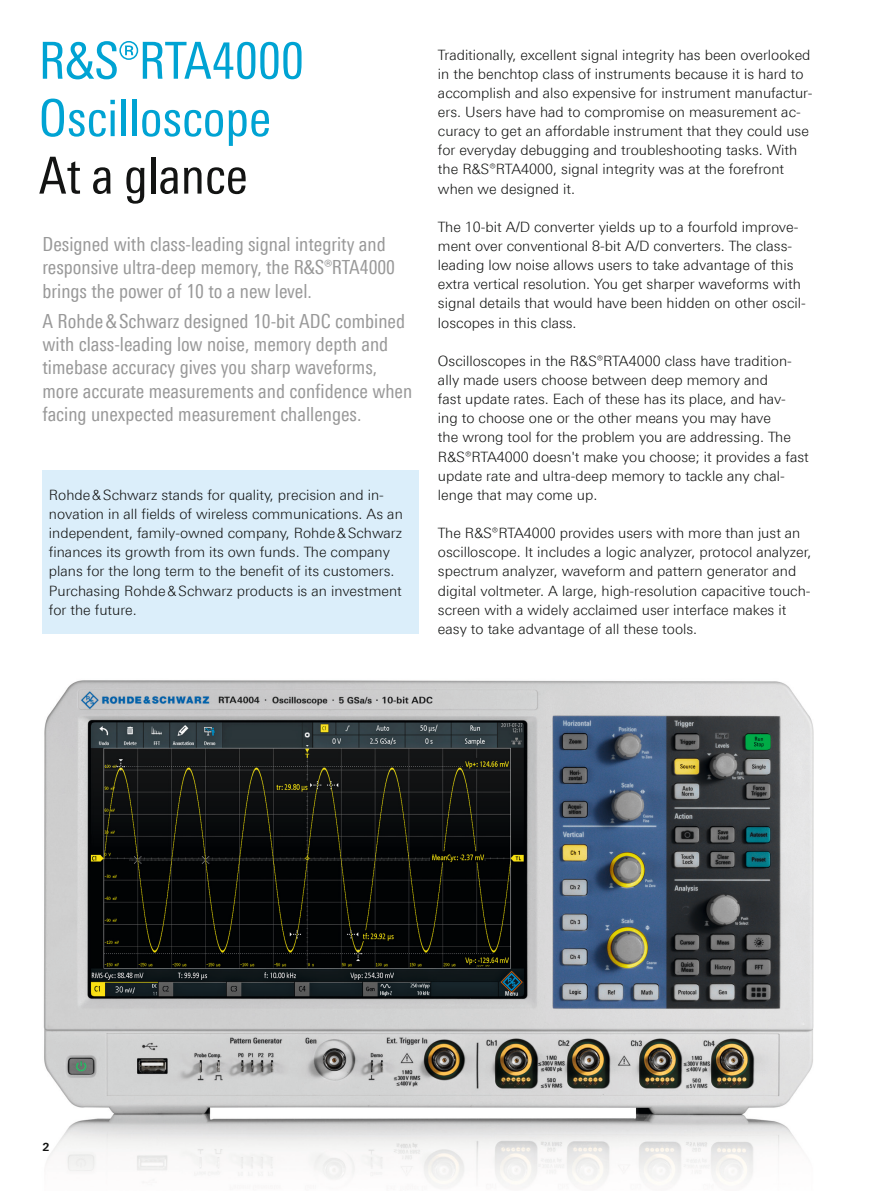
<style>
.page{position:relative;width:893px;height:1191px;background:#fff}
.page>*{position:absolute;margin:0;border:0;box-sizing:border-box;transform-origin:0 0}
.t1{font:51px/57.4px "Linotype Univers 420 Cn";color:#00a3d3}
.t2{font:51px "Linotype Univers 420 Cn";color:#131413}
.t3{font:19.5px/23.4px "Linotype Univers 420 Cn";color:#999}
.t4{font:300 14.25px/19.2px "Linotype Univers 330";color:#131413}
.t5{font:700 11.25px "Linotype Univers 630";color:#131413}
</style>
<div class="page">
<img style="left:43px;top:680px;width:771px;height:505px">
<div style="left:43px;top:470px;width:376px;height:164px;background:#dbeefa"></div>
<h1 class="t1" style="left:39px;top:32px;width:267px">R&amp;S®RTA4000<br>Oscilloscope</h1>
<h1 class="t2" style="left:39px;top:146px;width:211px">At a glance</h1>
<h2 class="t3" style="left:43px;top:232px;width:354px">Designed with class-leading signal integrity and responsive ultra-deep memory, the R&amp;S®RTA4000 brings the power of 10 to a new level.</h2>
<h2 class="t3" style="left:43px;top:309px;width:371px">A Rohde&amp;Schwarz designed 10-bit ADC combined with class-leading low noise, memory depth and timebase accuracy gives you sharp waveforms, more accurate measurements and confidence when facing unexpected measurement challenges.</h2>
<p class="t4" style="left:49px;top:485px;width:355px">Rohde&amp;Schwarz stands for quality, precision and in&shy;novation in all fields of wireless communications. As an independent, family-owned company, Rohde&amp;Schwarz finances its growth from its own funds. The company plans for the long term to the benefit of its customers.<br>Purchasing Rohde&amp;Schwarz products is an investment for the future.</p>
<p class="t4" style="left:438px;top:45px;width:376px">Traditionally, excellent signal integrity has been overlooked in the benchtop class of instruments because it is hard to accomplish and also expensive for instrument manufactur&shy;ers. Users have had to compromise on measurement ac&shy;curacy to get an affordable instrument that they could use for everyday debugging and troubleshooting tasks. With the R&amp;S®RTA4000, signal integrity was at the forefront when we designed it.</p>
<p class="t4" style="left:438px;top:217px;width:369px">The 10-bit A/D converter yields up to a fourfold improve&shy;ment over conventional 8-bit A/D converters. The class&shy;leading low noise allows users to take advantage of this extra vertical resolution. You get sharper waveforms with signal details that would have been hidden on other oscil&shy;loscopes in this class.</p>
<p class="t4" style="left:438px;top:351px;width:372px">Oscilloscopes in the R&amp;S®RTA4000 class have tradition&shy;ally made users choose between deep memory and<br>fast update rates. Each of these has its place, and hav&shy;ing to choose one or the other means you may have<br>the wrong tool for the problem you are addressing. The R&amp;S®RTA4000 doesn't make you choose; it provides a fast update rate and ultra-deep memory to tackle any chal&shy;lenge that may come up.</p>
<p class="t4" style="left:438px;top:523px;width:375px">The R&amp;S®RTA4000 provides users with more than just an oscilloscope. It includes a logic analyzer, protocol analyzer, spectrum analyzer, waveform and pattern generator and digital voltmeter. A large, high-resolution capacitive touch&shy;screen with a widely acclaimed user interface makes it easy to take advantage of all these tools.</p>
<p class="t5" style="left:43px;top:1139px;width:9px">2</p>
</div>
